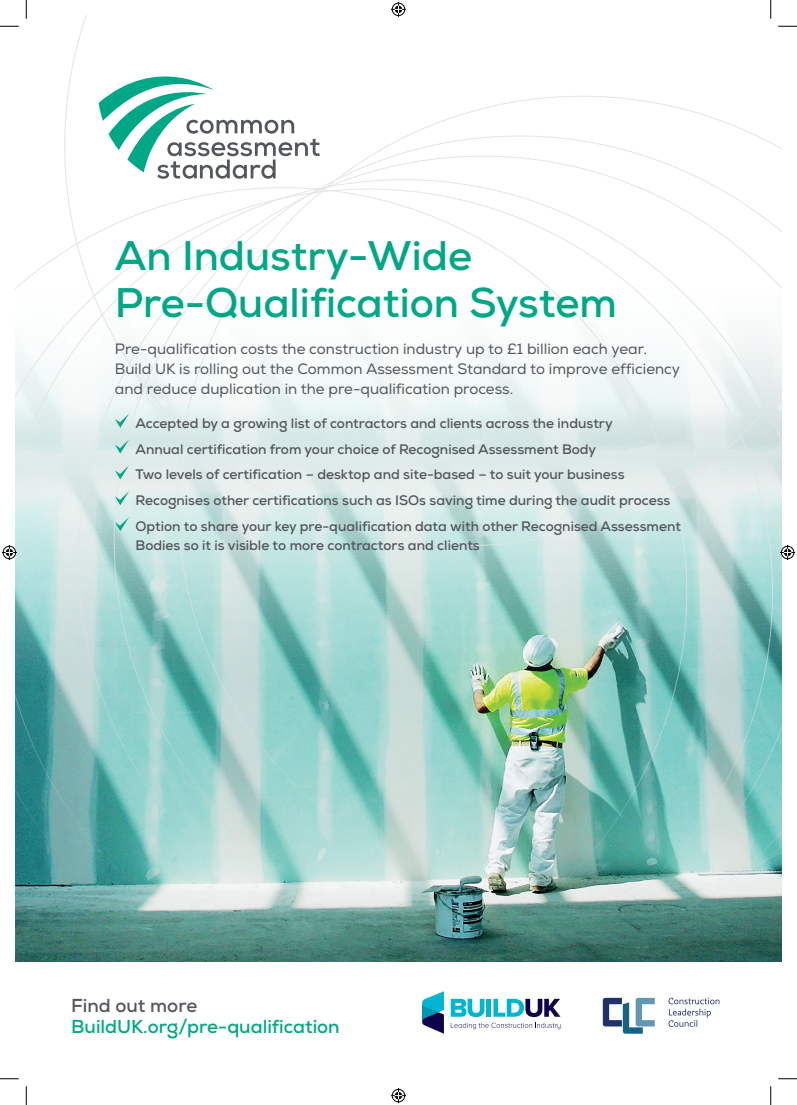
<style>
.page{position:relative;width:797px;height:1105px;background:#fff}
.page>*{position:absolute;margin:0;border:0;box-sizing:border-box;transform-origin:0 0}
.t1{font:700 41.25px/47.5px "Nexa";color:#00a786}
.t2{font:700 18.75px "Nexa";color:#00a786}
.t3{font:700 18.75px "Nexa";color:#53565a}
.t4{font:15px/20px "Nexa";color:#53565a}
.t5{font:700 13.75px/25.9px "Nexa";color:#53565a}
</style>
<div class="page">
<svg style="left:450px;top:220px;width:323px;height:782px;background:#a4cac7"></svg>
<img style="left:16px;top:183px;width:671px;height:817px">
<svg style="left:320px;top:189px;width:351px;height:246px;background:#e2efed"></svg>
<svg style="left:671px;top:335px;width:110px;height:154px;background:#dde8e7"></svg>
<svg style="left:326px;top:179px;width:442px;height:230px"></svg>
<svg style="left:99px;top:76px;width:221px;height:103px"></svg>
<svg style="left:603px;top:998px;width:51px;height:36px"></svg>
<svg style="left:668px;top:998px;width:51px;height:29px"></svg>
<svg style="left:451px;top:1023px;width:109px;height:6px"></svg>
<svg style="left:422px;top:991px;width:22px;height:43px"></svg>
<svg style="left:451px;top:999px;width:33px;height:18px"></svg>
<div style="left:486px;top:999px;width:5px;height:18px;background:#00b5d1"></div>
<svg style="left:493px;top:999px;width:67px;height:18px"></svg>
<svg style="left:115px;top:414px;width:14px;height:14px"></svg>
<svg style="left:115px;top:439px;width:14px;height:15px"></svg>
<svg style="left:115px;top:465px;width:14px;height:14px"></svg>
<svg style="left:115px;top:491px;width:14px;height:14px"></svg>
<svg style="left:115px;top:517px;width:14px;height:14px"></svg>
<svg style="left:0;top:25px;width:19px;height:2px"></svg>
<svg style="left:778px;top:25px;width:19px;height:2px"></svg>
<svg style="left:0;top:1078px;width:19px;height:1px"></svg>
<svg style="left:778px;top:1078px;width:19px;height:1px"></svg>
<svg style="left:25px;top:0;width:2px;height:19px"></svg>
<svg style="left:25px;top:1086px;width:2px;height:19px"></svg>
<svg style="left:770px;top:0;width:1px;height:19px"></svg>
<svg style="left:770px;top:1086px;width:1px;height:19px"></svg>
<svg style="left:391px;top:2px;width:15px;height:15px"></svg>
<svg style="left:391px;top:1088px;width:15px;height:15px"></svg>
<svg style="left:2px;top:545px;width:15px;height:15px"></svg>
<svg style="left:780px;top:545px;width:15px;height:15px"></svg>
<h1 class="t1" style="left:115px;top:232px;width:503px">An Industry-Wide<br>Pre-Qualification System</h1>
<p class="t4" style="left:115px;top:339px;width:566px">Pre-qualification costs the construction industry up to £1 billion each year.<br>Build UK is rolling out the Common Assessment Standard to improve efficiency and reduce duplication in the pre-qualification process.</p>
<p class="t5" style="left:136px;top:410px;width:547px">Accepted by a growing list of contractors and clients across the industry<br>Annual certification from your choice of Recognised Assessment Body<br>Two levels of certification – desktop and site-based – to suit your business Recognises other certifications such as ISOs saving time during the audit process Option to share your key pre-qualification data with other Recognised Assessment</p>
<p class="t5" style="left:136px;top:532px;width:346px">Bodies so it is visible to more contractors and clients</p>
<h2 class="t3" style="left:71px;top:993px;width:127px">Find out more</h2>
<h2 class="t2" style="left:71px;top:1014px;width:270px">BuildUK.org/pre-qualification</h2>
</div>
